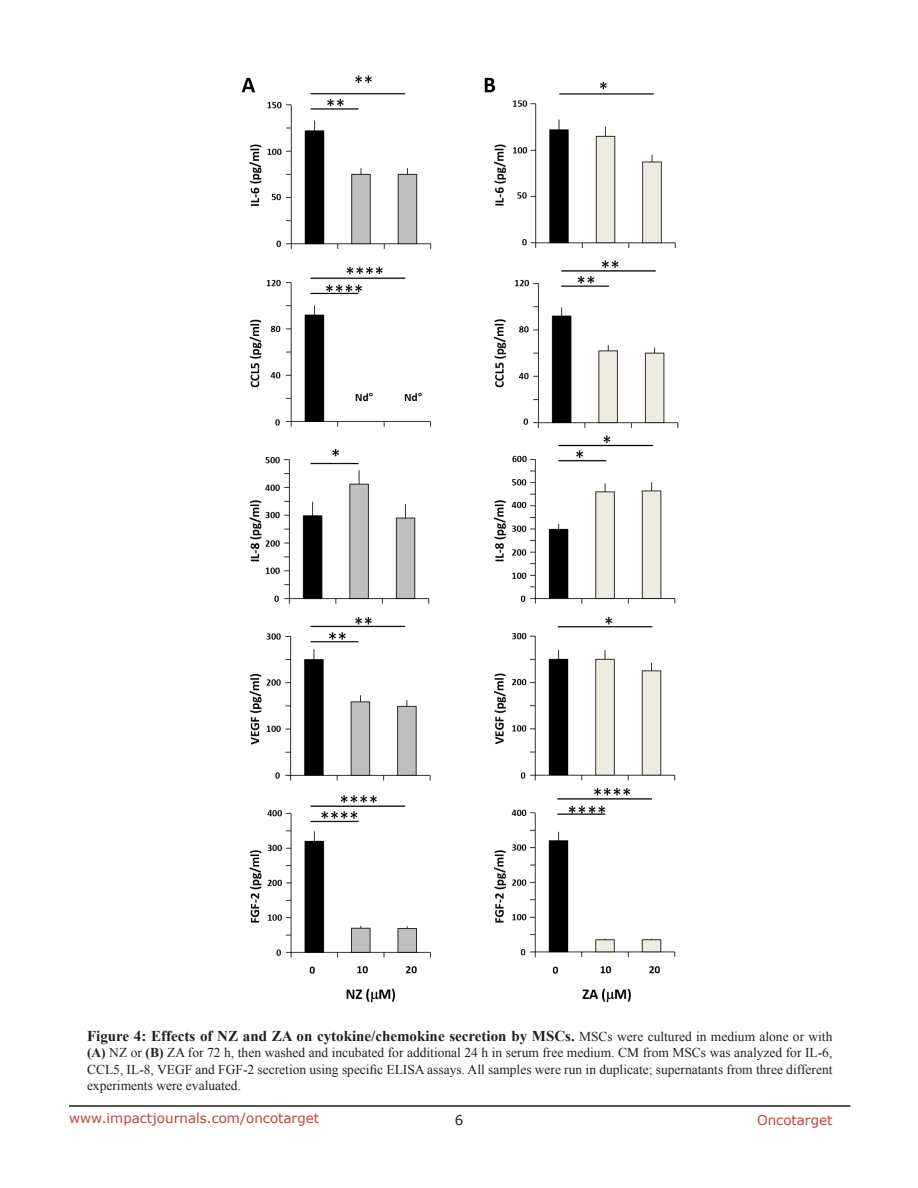
<style>
.page{position:relative;width:918px;height:1188px;background:#fff}
.page>*{position:absolute;margin:0;border:0;box-sizing:border-box;transform-origin:0 0}
.figuretext{font:700 15px "Times New Roman";color:#231f20}
.figuretext-2{font:13.5px/16.2px "Times New Roman";color:#231f20;text-align:justify}
.t1{font:13.5px "Verdana";color:#c24141}
.t2{font:13.5px "Verdana";color:#231f20}
.s1{font-weight:400;font-size:13.5px}
.s2{font-weight:700}
</style>
<div class="page">
<hr style="left:69px;top:1105px;width:781px;height:2px;background:#231f20">
<img style="left:241px;top:75px;width:438px;height:928px">
<p class="figuretext" style="left:87px;top:1026px;width:747px">Figure 4: Effects of NZ and ZA on cytokine/chemokine secretion by MSCs. <span class="s1">MSCs were cultured in medium alone or with</span></p>
<p class="figuretext-2" style="left:87px;top:1045px;width:747px"><span class="s2">(A)</span> NZ or <span class="s2">(B)</span> ZA for 72 h, then washed and incubated for additional 24 h in serum free medium. CM from MSCs was analyzed for IL-6, CCL5, IL-8, VEGF and FGF-2 secretion using specific ELISA assays. All samples were run in duplicate; supernatants from three different experiments were evaluated.</p>
<p class="t1" style="left:69px;top:1109px;width:252px">www.impactjournals.com/oncotarget</p>
<p class="t2" style="left:455px;top:1111px;width:10px">6</p>
<p class="t1" style="left:757px;top:1111px;width:77px">Oncotarget</p>
</div>
